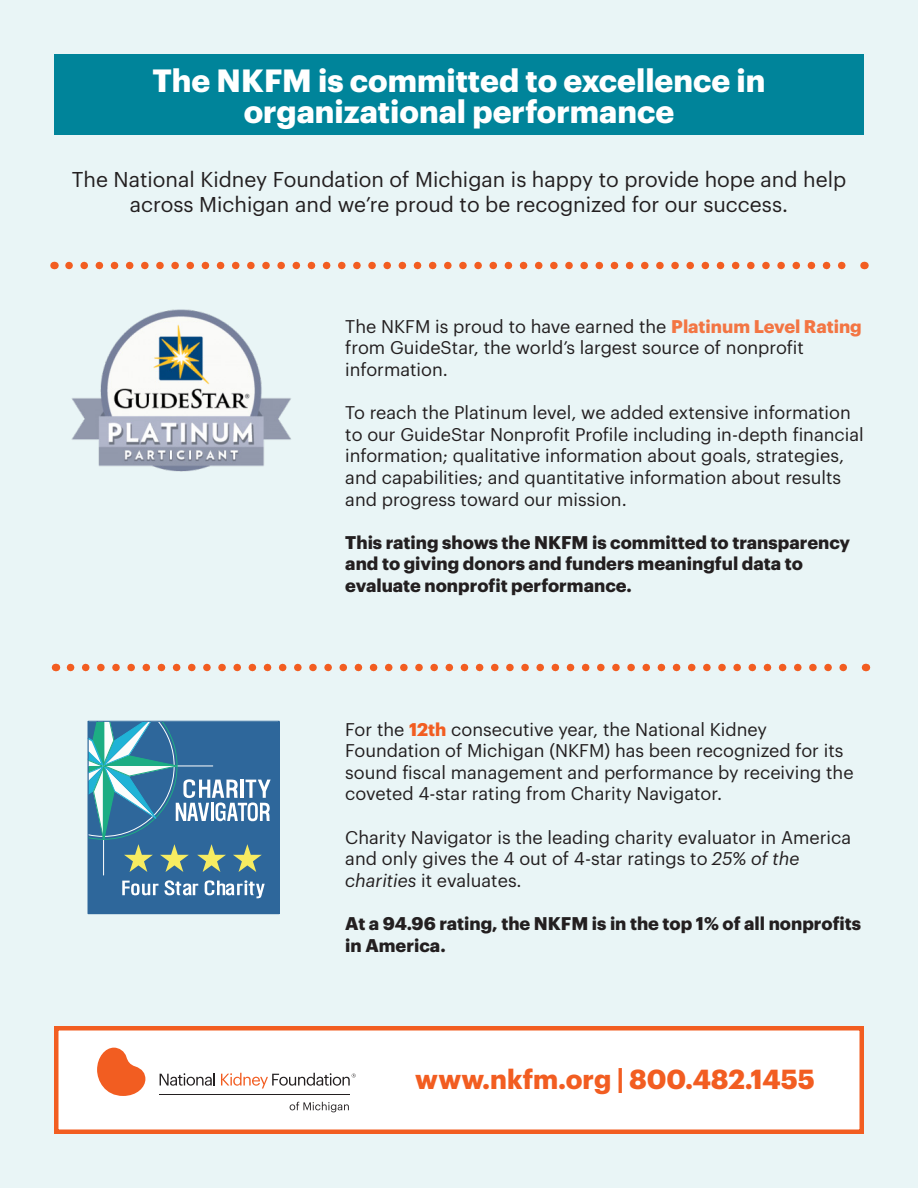
<style>
.page{position:relative;width:918px;height:1188px;background:#e9f5f6}
.page>*{position:absolute;margin:0;border:0;box-sizing:border-box;transform-origin:0 0}
.t1{font:700 31.5px "Graphik";color:#fff}
.t2{font:700 27px "Graphik";color:#f25d21}
.t3{font:21px/25.2px "Graphik";color:#231f20;text-align:center}
.t4{font:18px/21.6px "Graphik";color:#231f20}
.t5{font:700 18px/21.6px "Graphik";color:#231f20}
.s1{font-weight:700;color:#f37543}
.s2{font-weight:700;color:#f25d21}
.s3{font-style:italic}
</style>
<div class="page">
<div style="left:54px;top:1026px;width:810px;height:108px;background:#fff;border:4px solid #f25d21"></div>
<div style="left:88px;top:767px;width:192px;height:147px;background:#2e679b"></div>
<div style="left:88px;top:722px;width:192px;height:114px;background:#2e679b"></div>
<svg style="left:122px;top:880px;width:76px;height:15px"></svg>
<svg style="left:205px;top:880px;width:60px;height:18px"></svg>
<hr style="left:103px;top:722px;width:1px;height:153px;background:#fff">
<svg style="left:90px;top:723px;width:181px;height:149px"></svg>
<div style="left:88px;top:721px;width:192px;height:193px;border:1px solid #2e679b"></div>
<svg style="left:70px;top:664px;width:777px;height:7px"></svg>
<div style="left:54px;top:54px;width:810px;height:81px;background:#00849a"></div>
<svg style="left:69px;top:262px;width:777px;height:7px"></svg>
<img style="left:71px;top:309px;width:220px;height:163px">
<svg style="left:97px;top:1048px;width:48px;height:48px"></svg>
<svg style="left:160px;top:1073px;width:55px;height:13px"></svg>
<hr style="left:160px;top:1094px;width:190px;height:1px;background:#231f20">
<svg style="left:290px;top:1102px;width:59px;height:10px"></svg>
<svg style="left:221px;top:1073px;width:135px;height:16px"></svg>
<p class="t1" style="left:152px;top:56px;width:615px">The NKFM is committed to excellence in</p>
<p class="t1" style="left:244px;top:87px;width:432px">organizational performance</p>
<p class="t3" style="left:72px;top:165px;width:776px">The National Kidney Foundation of Michigan is happy to provide hope and help across Michigan and we’re proud to be recognized for our success.</p>
<p class="t4" style="left:345px;top:314px;width:518px">The NKFM is proud to have earned the <span class="s1">Platinum Level Rating </span>from GuideStar, the world’s largest source of nonprofit</p>
<p class="t4" style="left:345px;top:357px;width:104px">information.</p>
<p class="t4" style="left:345px;top:400px;width:520px">To reach the Platinum level, we added extensive information to our GuideStar Nonprofit Profile including in-depth financial information; qualitative information about goals, strategies, and capabilities; and quantitative information about results and progress toward our mission.</p>
<p class="t5" style="left:345px;top:530px;width:506px">This rating shows the NKFM is committed to transparency and to giving donors and funders meaningful data to evaluate nonprofit performance.</p>
<p class="t4" style="left:345px;top:717px;width:510px">For the <span class="s2">12th</span> consecutive year, the National Kidney Foundation of Michigan (NKFM) has been recognized for its sound fiscal management and performance by receiving the coveted 4-star rating from Charity Navigator.</p>
<p class="t4" style="left:345px;top:825px;width:507px">Charity Navigator is the leading charity evaluator in America and only gives the 4 out of 4-star ratings to <span class="s3">25% of the charities</span> it evaluates.</p>
<p class="t5" style="left:345px;top:911px;width:517px">At a 94.96 rating, the NKFM is in the top 1% of all nonprofits in America.</p>
<p class="t2" style="left:415px;top:1058px;width:401px">www.nkfm.org | 800.482.1455</p>
</div>
